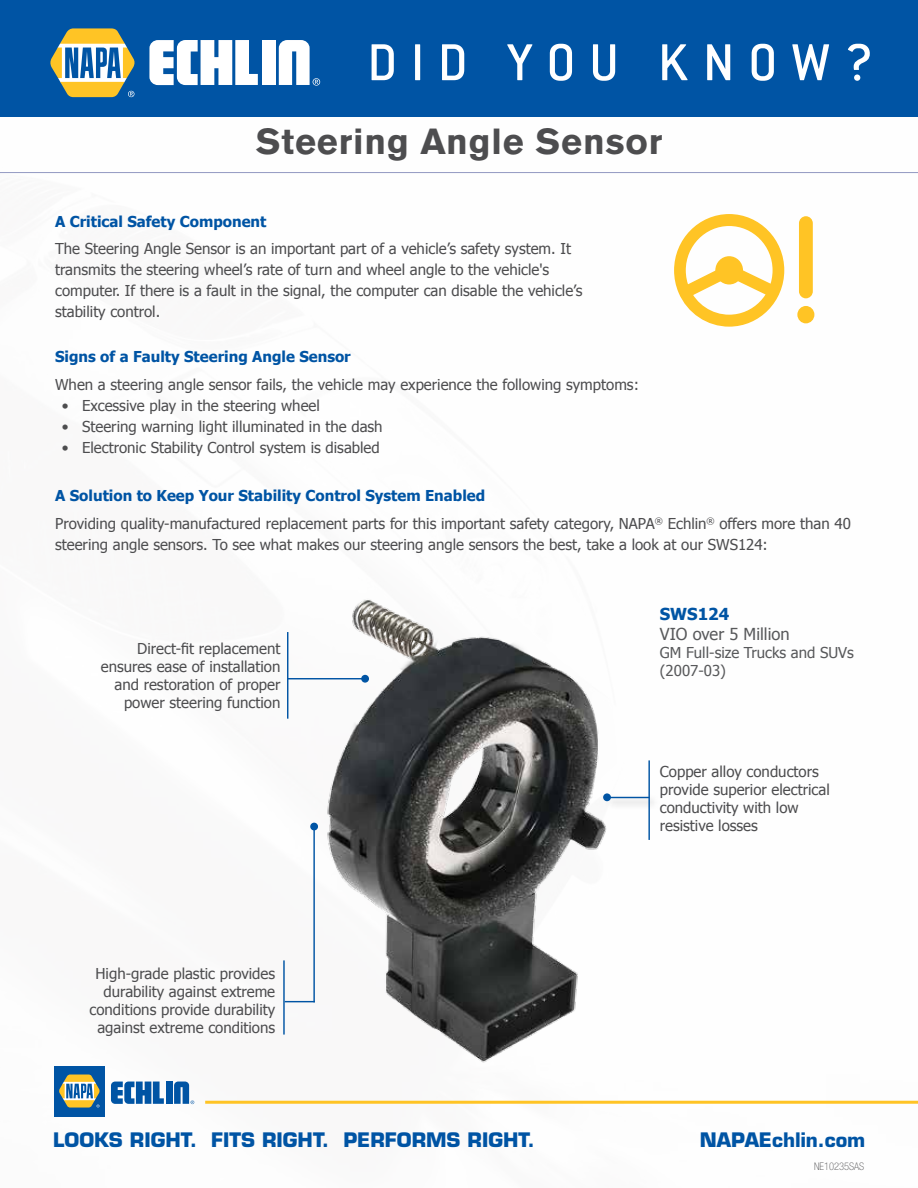
<style>
.page{position:relative;width:918px;height:1188px;background:#fff}
.page>*{position:absolute;margin:0;border:0;box-sizing:border-box;transform-origin:0 0}
.t1{font:57px "Conduit ITC Medium";letter-spacing:.24em;color:#fff}
.t2{font:700 36px "Akzidenz Grotesk BE";letter-spacing:.025em;color:#4d4d4f}
.t3{font:700 19.5px "Eurostile LT Std";color:#0054a4}
.t4{font:16.5px "Tahoma";color:#58595b}
.t5{font:700 16.5px "Tahoma";color:#0054a4}
.t6{font:15px/18px "Tahoma";color:#4d4d4f}
.t7{font:700 15px "Tahoma";color:#0054a4}
.t8{font:15px/18px "Tahoma";color:#58595b}
.t9{font:100 condensed 10.5px "Helvetica Neue LT Std";color:#4d4d4f}
.s1{font-weight:700;color:#0054a4}
</style>
<div class="page">
<hr style="left:0;top:172px;width:918px;height:1px;background:#9399c2">
<hr style="left:205px;top:1101px;width:713px;height:3px;background:#ffc425">
<div style="left:0;top:0;width:918px;height:117px;background:#0054a4"></div>
<svg style="left:149px;top:40px;width:109px;height:45px"></svg>
<div style="left:262px;top:40px;width:14px;height:45px;background:#fff"></div>
<svg style="left:279px;top:40px;width:41px;height:46px"></svg>
<svg style="left:50px;top:28px;width:85px;height:69px"></svg>
<svg style="left:111px;top:1082px;width:53px;height:22px"></svg>
<div style="left:166px;top:1082px;width:7px;height:22px;background:#0054a4"></div>
<svg style="left:174px;top:1082px;width:20px;height:22px"></svg>
<div style="left:54px;top:1066px;width:50px;height:50px;background:#0054a4"></div>
<svg style="left:59px;top:1075px;width:41px;height:33px"></svg>
<img style="left:308px;top:599px;width:299px;height:464px">
<div style="left:604px;top:794px;width:56px;height:16px;background:#000;opacity:.35"></div>
<hr style="left:606px;top:797px;width:43px;height:1px;background:#0054a4">
<hr style="left:648px;top:760px;width:2px;height:80px;background:#0054a4">
<svg style="left:605px;top:795px;width:4px;height:4px"></svg>
<div style="left:603px;top:793px;width:8px;height:8px;border:1px solid #0054a4;border-radius:50%"></div>
<hr style="left:287px;top:632px;width:1px;height:87px;background:#0054a4">
<hr style="left:288px;top:678px;width:78px;height:1px;background:#0054a4">
<svg style="left:363px;top:677px;width:4px;height:4px"></svg>
<div style="left:361px;top:675px;width:8px;height:8px;border:1px solid #0054a4;border-radius:50%"></div>
<hr style="left:283px;top:960px;width:2px;height:75px;background:#0054a4">
<hr style="left:313px;top:827px;width:2px;height:175px;background:#0054a4">
<hr style="left:285px;top:1001px;width:30px;height:1px;background:#0054a4">
<div style="left:311px;top:823px;width:6px;height:7px;background:#0054a4;border-radius:50%"></div>
<div style="left:310px;top:823px;width:8px;height:7px;border:1px solid #0054a4;border-radius:50%"></div>
<svg style="left:674px;top:214px;width:110px;height:113px"></svg>
<div style="left:715px;top:256px;width:28px;height:28px;background:#ffc425;border-radius:50%"></div>
<div style="left:799px;top:216px;width:14px;height:82px;background:#ffc425;border-radius:7px"></div>
<div style="left:797px;top:306px;width:17px;height:17px;background:#ffc425;border-radius:50%"></div>
<h1 class="t1" style="left:367px;top:28px;width:508px">DID YOU KNOW?</h1>
<h2 class="t2" style="left:256px;top:121px;width:408px">Steering Angle Sensor</h2>
<p class="t7" style="left:55px;top:211px;width:213px">A Critical Safety Component</p>
<p class="t6" style="left:55px;top:238px;width:529px;line-height:21px">The Steering Angle Sensor is an important part of a vehicle’s safety system. It transmits the steering wheel’s rate of turn and wheel angle to the vehicle's computer. If there is a fault in the signal, the computer can disable the vehicle’s stability control.</p>
<p class="t7" style="left:55px;top:346px;width:297px">Signs of a Faulty Steering Angle Sensor</p>
<p class="t6" style="left:55px;top:375px;width:585px">When a steering angle sensor fails, the vehicle may experience the following symptoms:</p>
<p class="t6" style="left:62px;top:396px;width:260px">• Excessive play in the steering wheel</p>
<p class="t6" style="left:62px;top:417px;width:322px">• Steering warning light illuminated in the dash</p>
<p class="t6" style="left:62px;top:438px;width:319px">• Electronic Stability Control system is disabled</p>
<p class="t6" style="left:55px;top:481px;width:797px;line-height:27.8px"><span class="s1">A Solution to Keep Your Stability Control System Enabled<br></span>Providing quality-manufactured replacement parts for this important safety category, NAPA<sup>®</sup> Echlin<sup>®</sup> offers more than 40</p>
<p class="t6" style="left:55px;top:534px;width:714px">steering angle sensors. To see what makes our steering angle sensors the best, take a look at our SWS124:</p>
<p class="t6" style="left:101px;top:639px;width:181px;text-align:right">Direct-fit replacement ensures ease of installation and restoration of proper power steering function</p>
<p class="t6" style="left:90px;top:964px;width:187px;text-align:right">High-grade plastic provides durability against extreme conditions provide durability against extreme conditions</p>
<p class="t5" style="left:660px;top:602px;width:71px">SWS124</p>
<p class="t4" style="left:660px;top:622px;width:131px">VIO over 5 Million</p>
<p class="t8" style="left:660px;top:642px;width:196px">GM Full-size Trucks and SUVs (2007-03)</p>
<p class="t6" style="left:660px;top:762px;width:171px">Copper alloy conductors provide superior electrical conductivity with low resistive losses</p>
<h3 class="t3" style="left:53px;top:1128px;width:483px">LOOKS RIGHT. FITS RIGHT. PERFORMS RIGHT.</h3>
<h3 class="t3" style="left:700px;top:1128px;width:167px">NAPAEchlin.com</h3>
<p class="t9" style="left:814px;top:1161px;width:52px">NE10235SAS</p>
</div>
